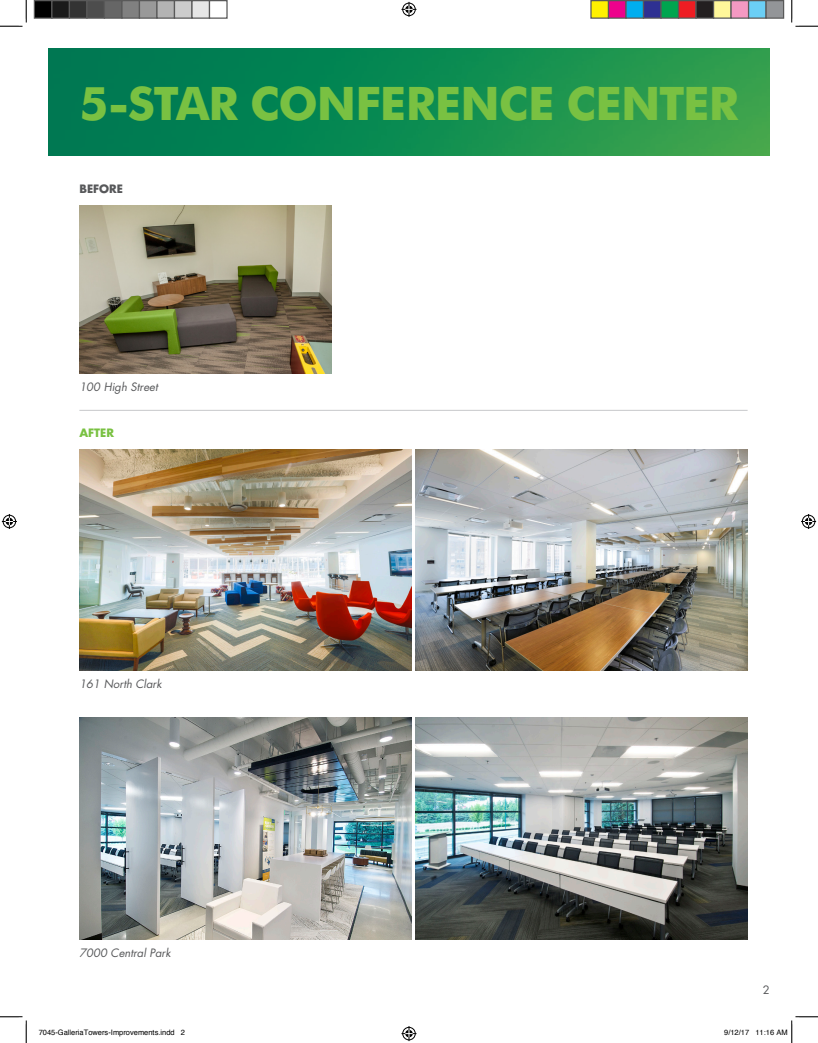
<style>
.page{position:relative;width:818px;height:1043px;background:#fff}
.page>*{position:absolute;margin:0;border:0;box-sizing:border-box;transform-origin:0 0}
.t1{font:700 46.25px "Futura Md BT";letter-spacing:-.02em;color:#79c142}
.t2{font:italic 11.25px "Futura Std";color:#57585a}
.t3{font:700 11.25px "Futura Std";color:#57585a}
.t4{font:700 11.25px "Futura Std";color:#79c142}
.t5{font:11.25px "Futura Std";color:#57585a}
.t6{font:7.5px "Helvetica";color:#000}
</style>
<div class="page">
<img style="left:49px;top:49px;width:720px;height:106px">
<img style="left:79px;top:205px;width:253px;height:168px">
<img style="left:79px;top:449px;width:332px;height:221px">
<img style="left:415px;top:449px;width:332px;height:221px">
<img style="left:79px;top:717px;width:332px;height:222px">
<img style="left:415px;top:717px;width:332px;height:222px">
<hr style="left:79px;top:410px;width:668px;height:1px;background:#c7c8ca">
<svg style="left:0;top:0;width:27px;height:27px"></svg>
<svg style="left:0;top:1016px;width:27px;height:26px"></svg>
<svg style="left:791px;top:0;width:27px;height:27px"></svg>
<svg style="left:401px;top:2px;width:15px;height:15px"></svg>
<svg style="left:401px;top:1026px;width:15px;height:15px"></svg>
<svg style="left:2px;top:514px;width:15px;height:15px"></svg>
<svg style="left:801px;top:514px;width:15px;height:15px"></svg>
<div style="left:34px;top:1px;width:18px;height:17px;background:#000"></div>
<div style="left:34px;top:0;width:18px;height:19px;border:1px solid #595959"></div>
<div style="left:52px;top:1px;width:17px;height:17px;background:#1a1a1a"></div>
<div style="left:51px;top:0;width:19px;height:19px;border:1px solid #595959"></div>
<div style="left:69px;top:1px;width:18px;height:17px;background:#333"></div>
<div style="left:69px;top:0;width:19px;height:19px;border:1px solid #595959"></div>
<div style="left:87px;top:1px;width:17px;height:17px;background:#4d4d4d"></div>
<div style="left:86px;top:0;width:19px;height:19px;border:1px solid #595959"></div>
<div style="left:104px;top:1px;width:18px;height:17px;background:#666"></div>
<div style="left:104px;top:0;width:18px;height:19px;border:1px solid #595959"></div>
<div style="left:122px;top:1px;width:17px;height:17px;background:#808080"></div>
<div style="left:121px;top:0;width:19px;height:19px;border:1px solid #595959"></div>
<div style="left:139px;top:1px;width:18px;height:17px;background:#999"></div>
<div style="left:139px;top:0;width:19px;height:19px;border:1px solid #595959"></div>
<div style="left:157px;top:1px;width:17px;height:17px;background:#b3b3b3"></div>
<div style="left:156px;top:0;width:19px;height:19px;border:1px solid #595959"></div>
<div style="left:174px;top:1px;width:18px;height:17px;background:#ccc"></div>
<div style="left:174px;top:0;width:18px;height:19px;border:1px solid #595959"></div>
<div style="left:192px;top:1px;width:17px;height:17px;background:#e6e6e6"></div>
<div style="left:191px;top:0;width:19px;height:19px;border:1px solid #595959"></div>
<div style="left:209px;top:0;width:19px;height:19px;border:1px solid #595959"></div>
<div style="left:591px;top:1px;width:17px;height:17px;background:#fff101"></div>
<div style="left:590px;top:0;width:19px;height:19px;border:1px solid #595959"></div>
<div style="left:608px;top:1px;width:18px;height:17px;background:#ed028c"></div>
<div style="left:608px;top:0;width:18px;height:19px;border:1px solid #595959"></div>
<div style="left:626px;top:1px;width:17px;height:17px;background:#00aeef"></div>
<div style="left:625px;top:0;width:19px;height:19px;border:1px solid #595959"></div>
<div style="left:643px;top:1px;width:18px;height:17px;background:#2e3092"></div>
<div style="left:642px;top:0;width:19px;height:19px;border:1px solid #595959"></div>
<div style="left:661px;top:1px;width:17px;height:17px;background:#00a54f"></div>
<div style="left:660px;top:0;width:19px;height:19px;border:1px solid #595959"></div>
<div style="left:678px;top:1px;width:18px;height:17px;background:#ee1d23"></div>
<div style="left:678px;top:0;width:18px;height:19px;border:1px solid #595959"></div>
<div style="left:696px;top:1px;width:17px;height:17px;background:#231f20"></div>
<div style="left:695px;top:0;width:19px;height:19px;border:1px solid #595959"></div>
<div style="left:713px;top:1px;width:18px;height:17px;background:#fff79a"></div>
<div style="left:712px;top:0;width:19px;height:19px;border:1px solid #595959"></div>
<div style="left:731px;top:1px;width:17px;height:17px;background:#f499c2"></div>
<div style="left:730px;top:0;width:19px;height:19px;border:1px solid #595959"></div>
<div style="left:748px;top:1px;width:18px;height:17px;background:#6bcff6"></div>
<div style="left:748px;top:0;width:18px;height:19px;border:1px solid #595959"></div>
<div style="left:766px;top:1px;width:17px;height:17px;background:#939598"></div>
<div style="left:765px;top:0;width:19px;height:19px;border:1px solid #595959"></div>
<svg style="left:791px;top:1016px;width:27px;height:26px"></svg>
<p class="t1" style="left:79px;top:76px;width:660px">5-STAR CONFERENCE CENTER</p>
<p class="t3" style="left:79px;top:181px;width:45px">BEFORE</p>
<p class="t2" style="left:79px;top:380px;width:80px">100 High Street</p>
<p class="t4" style="left:79px;top:426px;width:36px">AFTER</p>
<p class="t2" style="left:79px;top:677px;width:84px">161 North Clark</p>
<p class="t2" style="left:79px;top:945px;width:93px">7000 Central Park</p>
<p class="t5" style="left:762px;top:982px;width:8px">2</p>
<p class="t6" style="left:39px;top:1027px;width:148px">7045-GalleriaTowers-Improvements.indd 2</p>
<p class="t6" style="left:724px;top:1027px;width:65px">9/12/17 11:16 AM</p>
</div>
